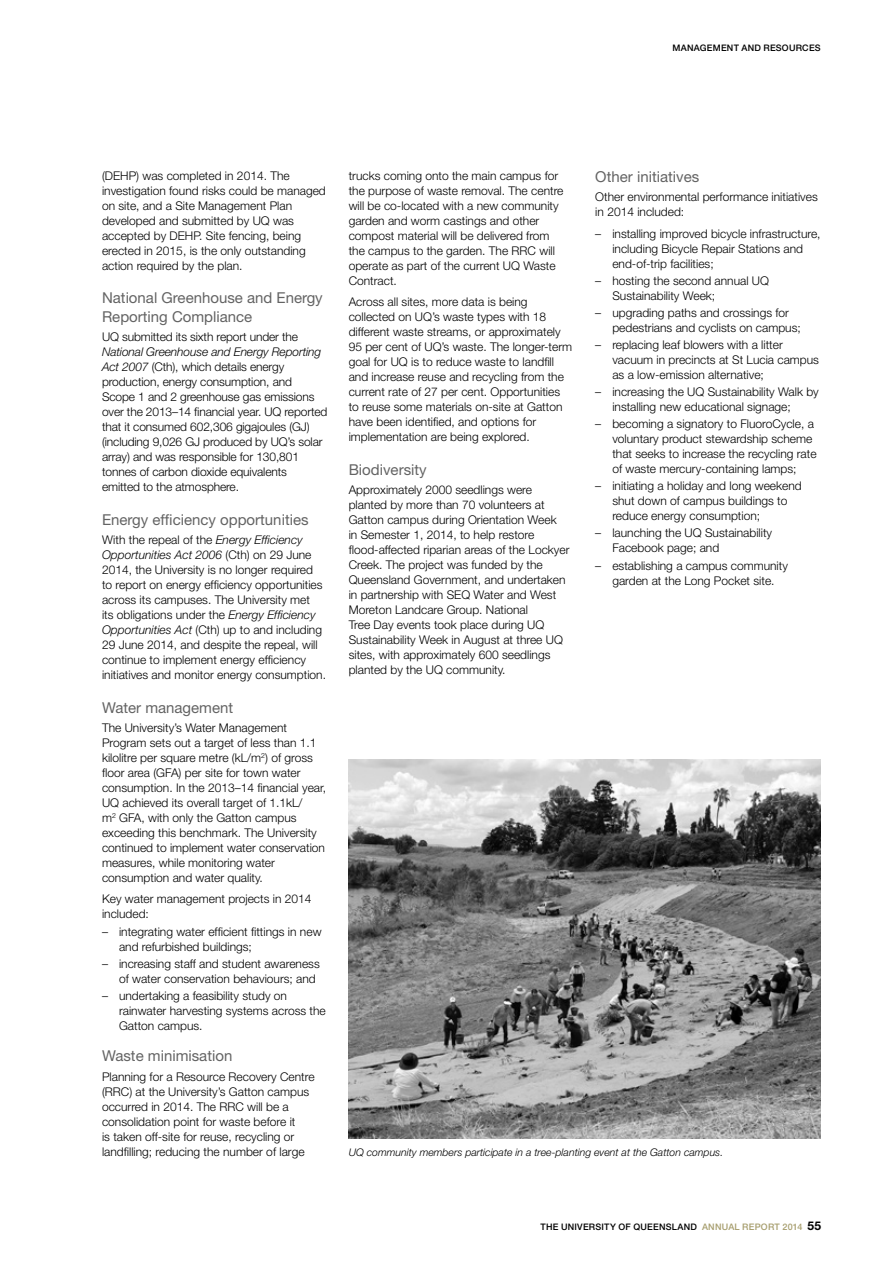
<style>
.page{position:relative;width:893px;height:1263px;background:#fff}
.page>*{position:absolute;margin:0;border:0;box-sizing:border-box;transform-origin:0 0}
.t1{font:15px/18.8px "Helvetica Neue";color:#636363}
.t2{font:300 12px/15px "Helvetica Neue";color:#000}
.t3{font:italic 300 10.5px "Helvetica Neue";color:#000}
.t4{font:500 9px "Helvetica Neue";letter-spacing:.025em;color:#000}
.s1{font-style:italic}
.s2{color:#a79e6e}
.s3{font-weight:700;font-size:12px}
</style>
<div class="page">
<img style="left:349px;top:759px;width:472px;height:380px">
<p class="t4" style="left:672px;top:42px;width:149px">MANAG EMENT AND RESOURCES</p>
<p class="t2" style="left:102px;top:167px;width:225px">(DEHP) was completed in 2014. The investigation found risks could be managed on site, and a Site Management Plan developed and submitted by UQ was accepted by DEHP. Site fencing, being erected in 2015, is the only outstanding action required by the plan.</p>
<p class="t1" style="left:102px;top:288px;width:222px">National Greenhouse and Energy<br>Reporting Compliance</p>
<p class="t2" style="left:102px;top:329px;width:198px">UQ submitted its sixth report under the</p>
<p class="t2" style="left:102px;top:344px;width:227px"><span class="s1">National Greenhouse and Energy Reporting Act 2007</span> (Cth), which details energy production, energy consumption, and Scope 1 and 2 greenhouse gas emissions over the 2013–14 financial year. UQ reported that it consumed 602,306 gigajoules (GJ) (including 9,026 GJ produced by UQ’s solar array) and was responsible for 130,801 tonnes of carbon dioxide equivalents emitted to the atmosphere.</p>
<p class="t1" style="left:102px;top:510px;width:208px">Energy efficiency opportunities</p>
<p class="t2" style="left:102px;top:532px;width:226px">With the repeal of the <span class="s1">Energy Efficiency Opportunities Act 2006</span> (Cth) on 29 June 2014, the University is no longer required to report on energy efficiency opportunities across its campuses. The University met<br>its obligations under the <span class="s1">Energy Efficiency Opportunities Act</span> (Cth) up to and including 29 June 2014, and despite the repeal, will continue to implement energy efficiency initiatives and monitor energy consumption.</p>
<p class="t1" style="left:102px;top:698px;width:133px">Water management</p>
<p class="t2" style="left:102px;top:720px;width:226px">The University’s Water Management Program sets out a target of less than 1.1 kilolitre per square metre (kL/m<sup>2</sup>) of gross floor area (GFA) per site for town water consumption. In the 2013–14 financial year, UQ achieved its overall target of 1.1kL/<br>m<sup>2</sup> GFA, with only the Gatton campus exceeding this benchmark. The University continued to implement water conservation measures, while monitoring water consumption and water quality.</p>
<p class="t2" style="left:102px;top:891px;width:211px">Key water management projects in 2014 included:</p>
<p class="t2" style="left:119px;top:923px;width:204px;text-indent:-17px">– integrating water efficient fittings in new and refurbished buildings;</p>
<p class="t2" style="left:119px;top:956px;width:202px;text-indent:-17px">– increasing staff and student awareness of water conservation behaviours; and</p>
<p class="t2" style="left:119px;top:988px;width:208px;text-indent:-17px">– undertaking a feasibility study on rainwater harvesting systems across the<br>Gatton campus.</p>
<p class="t1" style="left:102px;top:1046px;width:132px">Waste minimisation</p>
<p class="t2" style="left:102px;top:1068px;width:214px">Planning for a Resource Recovery Centre (RRC) at the University’s Gatton campus occurred in 2014. The RRC will be a consolidation point for waste before it<br>is taken off-site for reuse, recycling or landfilling; reducing the number of large</p>
<p class="t2" style="left:349px;top:167px;width:216px">trucks coming onto the main campus for the purpose of waste removal. The centre will be co-located with a new community garden and worm castings and other compost material will be delivered from the campus to the garden. The RRC will operate as part of the current UQ Waste Contract.</p>
<p class="t2" style="left:349px;top:294px;width:225px">Across all sites, more data is being collected on UQ’s waste types with 18 different waste streams, or approximately 95 per cent of UQ’s waste. The longer-term goal for UQ is to reduce waste to landfill and increase reuse and recycling from the current rate of 27 per cent. Opportunities to reuse some materials on-site at Gatton have been identified, and options for implementation are being explored.</p>
<p class="t1" style="left:349px;top:460px;width:80px">Biodiversity</p>
<p class="t2" style="left:349px;top:482px;width:222px">Approximately 2000 seedlings were planted by more than 70 volunteers at Gatton campus during Orientation Week<br>in Semester 1, 2014, to help restore flood-affected riparian areas of the Lockyer Creek. The project was funded by the Queensland Government, and undertaken in partnership with SEQ Water and West Moreton Landcare Group. National<br>Tree Day events took place during UQ Sustainability Week in August at three UQ sites, with approximately 600 seedlings planted by the UQ community.</p>
<p class="t1" style="left:595px;top:167px;width:105px">Other initiatives</p>
<p class="t2" style="left:595px;top:189px;width:224px">Other environmental performance initiatives in 2014 included:</p>
<p class="t2" style="left:612px;top:225px;width:210px;text-indent:-17px">– installing improved bicycle infrastructure, including Bicycle Repair Stations and end-of-trip facilities;</p>
<p class="t2" style="left:612px;top:273px;width:158px;text-indent:-17px">– hosting the second annual UQ<br>Sustainability Week;</p>
<p class="t2" style="left:612px;top:305px;width:190px;text-indent:-17px">– upgrading paths and crossings for pedestrians and cyclists on campus;</p>
<p class="t2" style="left:612px;top:337px;width:208px;text-indent:-17px">– replacing leaf blowers with a litter vacuum in precincts at St Lucia campus as a low-emission alternative;</p>
<p class="t2" style="left:612px;top:384px;width:208px;text-indent:-17px">– increasing the UQ Sustainability Walk by installing new educational signage;</p>
<p class="t2" style="left:612px;top:416px;width:206px;text-indent:-17px">– becoming a signatory to FluoroCycle, a voluntary product stewardship scheme that seeks to increase the recycling rate of waste mercury-containing lamps;</p>
<p class="t2" style="left:612px;top:478px;width:191px;text-indent:-17px">– initiating a holiday and long weekend shut down of campus buildings to reduce energy consumption;</p>
<p class="t2" style="left:612px;top:525px;width:161px;text-indent:-17px">– launching the UQ Sustainability<br>Facebook page; and</p>
<p class="t2" style="left:595px;top:557px;width:194px;text-align:center">– establishing a campus community garden at the Long Pocket site.</p>
<p class="t3" style="left:349px;top:1146px;width:376px">UQ community members participate in a tree-planting event at the Gatton campus.</p>
<p class="t4" style="left:541px;top:1221px;width:282px">THE UNIVERSITY OF QUEENSLAND <span class="s2">ANNUAL REPORT 2014</span> <span class="s3">55</span></p>
</div>
